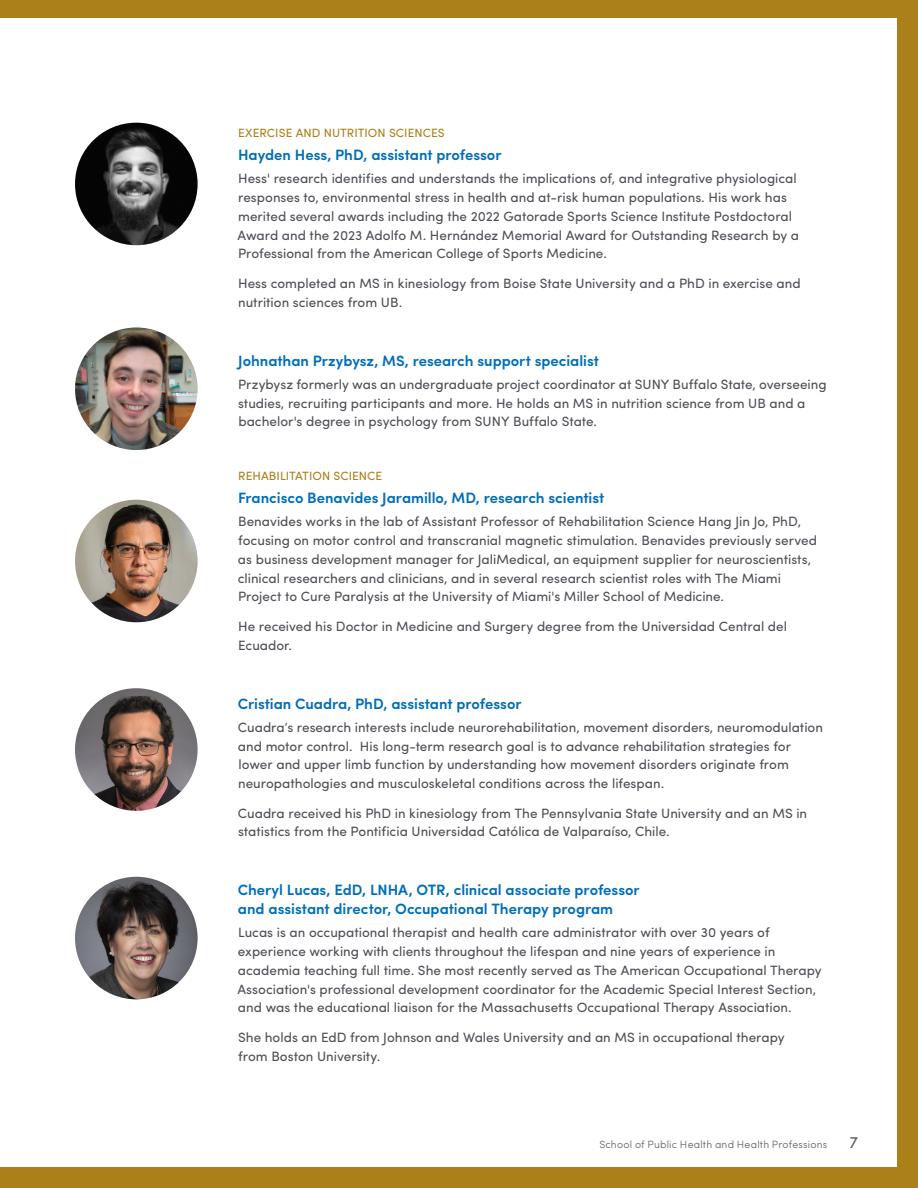
<style>
.page{position:relative;width:918px;height:1188px;background:#ab7f19}
.page>*{position:absolute;margin:0;border:0;box-sizing:border-box;transform-origin:0 0}
.t1{font:16.5px "Sofia Pro";color:#5f636a}
.Profile_Bio_-_Name{font:600 15px/18.8px "Sofia Pro";letter-spacing:-.005em;color:#006eb9}
.Body_Copy__Sofia{font:13.5px/18.8px "Sofia Pro";color:#4c4f55}
.Profile___Bio_-_Title{font:12px "Sofia Pro";letter-spacing:.005em;color:#ab7f19}
.t2{font:300 10.5px "Sofia Pro";letter-spacing:.02em;color:#5f636a}
</style>
<div class="page">
<div style="left:0;top:18px;width:897px;height:1149px;background:#fff"></div>
<img style="left:75px;top:500px;width:123px;height:122px;border-radius:61px">
<img style="left:75px;top:123px;width:123px;height:122px;border-radius:61px">
<img style="left:75px;top:327px;width:123px;height:123px;border-radius:61px">
<img style="left:75px;top:688px;width:123px;height:123px;border-radius:61px">
<img style="left:75px;top:877px;width:123px;height:122px;border-radius:61px">
<p class="Profile___Bio_-_Title" style="left:238px;top:124px;width:208px">EXERCISE AND NUTRITION SCIENCES</p>
<p class="Profile_Bio_-_Name" style="left:238px;top:145px;width:265px">Hayden Hess, PhD, assistant professor</p>
<p class="Body_Copy__Sofia" style="left:238px;top:168px;width:563px">Hess' research identifies and understands the implications of, and integrative physiological responses to, environmental stress in health and at-risk human populations. His work has merited several awards including the 2022 Gatorade Sports Science Institute Postdoctoral Award and the 2023 Adolfo M. Hernández Memorial Award for Outstanding Research by a Professional from the American College of Sports Medicine.</p>
<p class="Body_Copy__Sofia" style="left:238px;top:273px;width:564px">Hess completed an MS in kinesiology from Boise State University and a PhD in exercise and nutrition sciences from UB.</p>
<p class="Profile_Bio_-_Name" style="left:238px;top:350px;width:362px">Johnathan Przybysz, MS, research support specialist</p>
<p class="Body_Copy__Sofia" style="left:238px;top:374px;width:590px">Przybysz formerly was an undergraduate project coordinator at SUNY Buffalo State, overseeing studies, recruiting participants and more. He holds an MS in nutrition science from UB and a bachelor's degree in psychology from SUNY Buffalo State.</p>
<p class="Profile___Bio_-_Title" style="left:238px;top:467px;width:146px">REHABILITATION SCIENCE</p>
<p class="Profile_Bio_-_Name" style="left:238px;top:488px;width:368px">Francisco Benavides Jaramillo, MD, research scientist</p>
<p class="Body_Copy__Sofia" style="left:238px;top:511px;width:581px">Benavides works in the lab of Assistant Professor of Rehabilitation Science Hang Jin Jo, PhD, focusing on motor control and transcranial magnetic stimulation. Benavides previously served as business development manager for JaliMedical, an equipment supplier for neuroscientists, clinical researchers and clinicians, and in several research scientist roles with The Miami Project to Cure Paralysis at the University of Miami's Miller School of Medicine.</p>
<p class="Body_Copy__Sofia" style="left:238px;top:616px;width:550px">He received his Doctor in Medicine and Surgery degree from the Universidad Central del<br>Ecuador.</p>
<p class="Profile_Bio_-_Name" style="left:238px;top:693px;width:285px">Cristian Cuadra, PhD, assistant professor</p>
<p class="Body_Copy__Sofia" style="left:238px;top:717px;width:587px">Cuadra’s research interests include neurorehabilitation, movement disorders, neuromodulation and motor control. His long-term research goal is to advance rehabilitation strategies for lower and upper limb function by understanding how movement disorders originate from neuropathologies and musculoskeletal conditions across the lifespan.</p>
<p class="Body_Copy__Sofia" style="left:238px;top:803px;width:571px">Cuadra received his PhD in kinesiology from The Pennsylvania State University and an MS in statistics from the Pontificia Universidad Católica de Valparaíso, Chile.</p>
<p class="Profile_Bio_-_Name" style="left:238px;top:880px;width:403px">Cheryl Lucas, EdD, LNHA, OTR, clinical associate professor and assistant director, Occupational Therapy program</p>
<p class="Body_Copy__Sofia" style="left:238px;top:922px;width:586px">Lucas is an occupational therapist and health care administrator with over 30 years of experience working with clients throughout the lifespan and nine years of experience in academia teaching full time. She most recently served as The American Occupational Therapy Association's professional development coordinator for the Academic Special Interest Section, and was the educational liaison for the Massachusetts Occupational Therapy Association.</p>
<p class="Body_Copy__Sofia" style="left:238px;top:1027px;width:548px">She holds an EdD from Johnson and Wales University and an MS in occupational therapy from Boston University.</p>
<p class="t2" style="left:599px;top:1136px;width:230px">School of Public Health and Health Professions</p>
<p class="t1" style="left:849px;top:1130px;width:10px">7</p>
</div>
